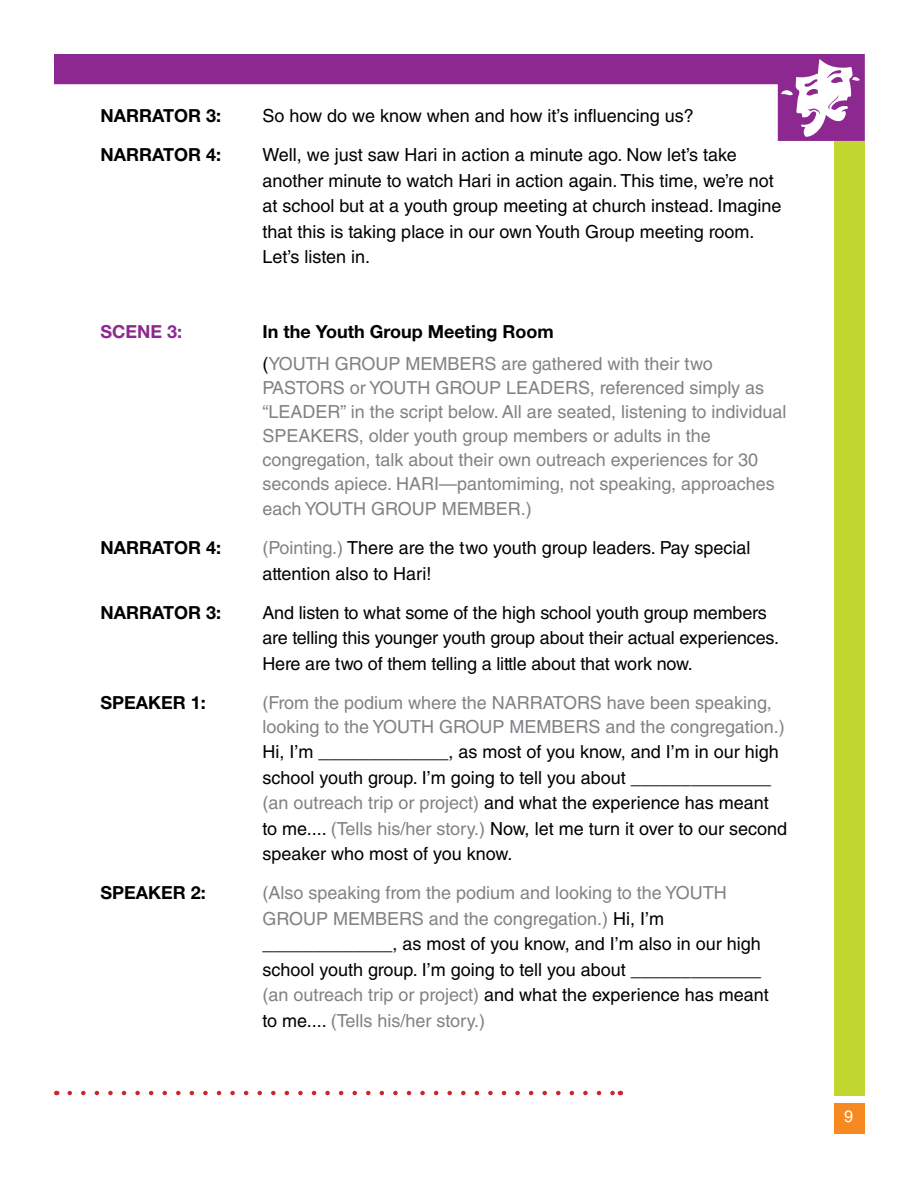
<style>
.page{position:relative;width:918px;height:1188px;background:#fff}
.page>*{position:absolute;margin:0;border:0;box-sizing:border-box;transform-origin:0 0}
.t1{font:18px/25.5px "Helvetica LT Std";color:#000}
.t2{font:18px/24.3px "Helvetica LT Std";color:#808285}
.t3{font:700 18px "Helvetica Neue LT Std";color:#000}
.t4{font:700 18px "Helvetica Neue LT Std";color:#8d2890}
.t5{font:16.5px "Helvetica LT Std";color:#fff}
.s1{color:#000}
.s2{color:#808285}
</style>
<div class="page">
<svg style="left:70px;top:1091px;width:543px;height:4px"></svg>
<div style="left:835px;top:141px;width:30px;height:954px;background:#c1d72f"></div>
<div style="left:834px;top:1104px;width:31px;height:30px;background:#f6891f"></div>
<svg style="left:54px;top:54px;width:811px;height:87px"></svg>
<p class="t3" style="left:100px;top:105px;width:122px">NARRATOR 3:</p>
<p class="t1" style="left:262px;top:103px;width:433px">So how do we know when and how it’s influencing us?</p>
<p class="t3" style="left:100px;top:144px;width:122px">NARRATOR 4:</p>
<p class="t1" style="left:262px;top:142px;width:521px">Well, we just saw Hari in action a minute ago. Now let’s take another minute to watch Hari in action again. This time, we’re not at school but at a youth group meeting at church instead. Imagine that this is taking place in our own Youth Group meeting room.<br>Let’s listen in.</p>
<p class="t4" style="left:100px;top:320px;width:83px">Scene 3:</p>
<p class="t3" style="left:262px;top:320px;width:293px">In the Youth Group Meeting Room</p>
<p class="t2" style="left:262px;top:351px;width:525px"><span class="s1">(</span>YOUTH GROUP MEMBERS are gathered with their two PASTORS or YOUTH GROUP LEADERS, referenced simply as “LEADER” in the script below. All are seated, listening to individual SPEAKERS, older youth group members or adults in the congregation, talk about their own outreach experiences for 30 seconds apiece. HARI—pantomiming, not speaking, approaches each YOUTH GROUP MEMBER.)</p>
<p class="t3" style="left:100px;top:537px;width:122px">NARRATOR 4:</p>
<p class="t1" style="left:262px;top:535px;width:490px"><span class="s2">(Pointing.)</span> There are the two youth group leaders. Pay special attention also to Hari!</p>
<p class="t3" style="left:100px;top:601px;width:122px">NARRATOR 3:</p>
<p class="t1" style="left:262px;top:600px;width:518px">And listen to what some of the high school youth group members are telling this younger youth group about their actual experiences.<br>Here are two of them telling a little about that work now.</p>
<p class="t3" style="left:100px;top:691px;width:107px">SPEAKER 1:</p>
<p class="t2" style="left:262px;top:690px;width:524px">(From the podium where the NARRATORS have been speaking, looking to the YOUTH GROUP MEMBERS and the congregation.)</p>
<p class="t1" style="left:262px;top:739px;width:526px">Hi, I’m _____________, as most of you know, and I’m in our high school youth group. I’m going to tell you about ______________ <span class="s2">(an outreach trip or project)</span> and what the experience has meant to me.... <span class="s2">(Tells his/her story.)</span> Now, let me turn it over to our second speaker who most of you know.</p>
<p class="t3" style="left:100px;top:882px;width:107px">SPEAKER 2:</p>
<p class="t1" style="left:262px;top:880px;width:508px"><span class="s2">(Also speaking from the podium and looking to the YOUTH GROUP MEMBERS and the congregation.)</span> Hi, I’m _____________, as most of you know, and I’m also in our high school youth group. I’m going to tell you about _____________ <span class="s2">(an outreach trip or project)</span> and what the experience has meant to me.... <span class="s2">(Tells his/her story.)</span></p>
<p class="t5" style="left:844px;top:1107px;width:11px">9</p>
</div>
